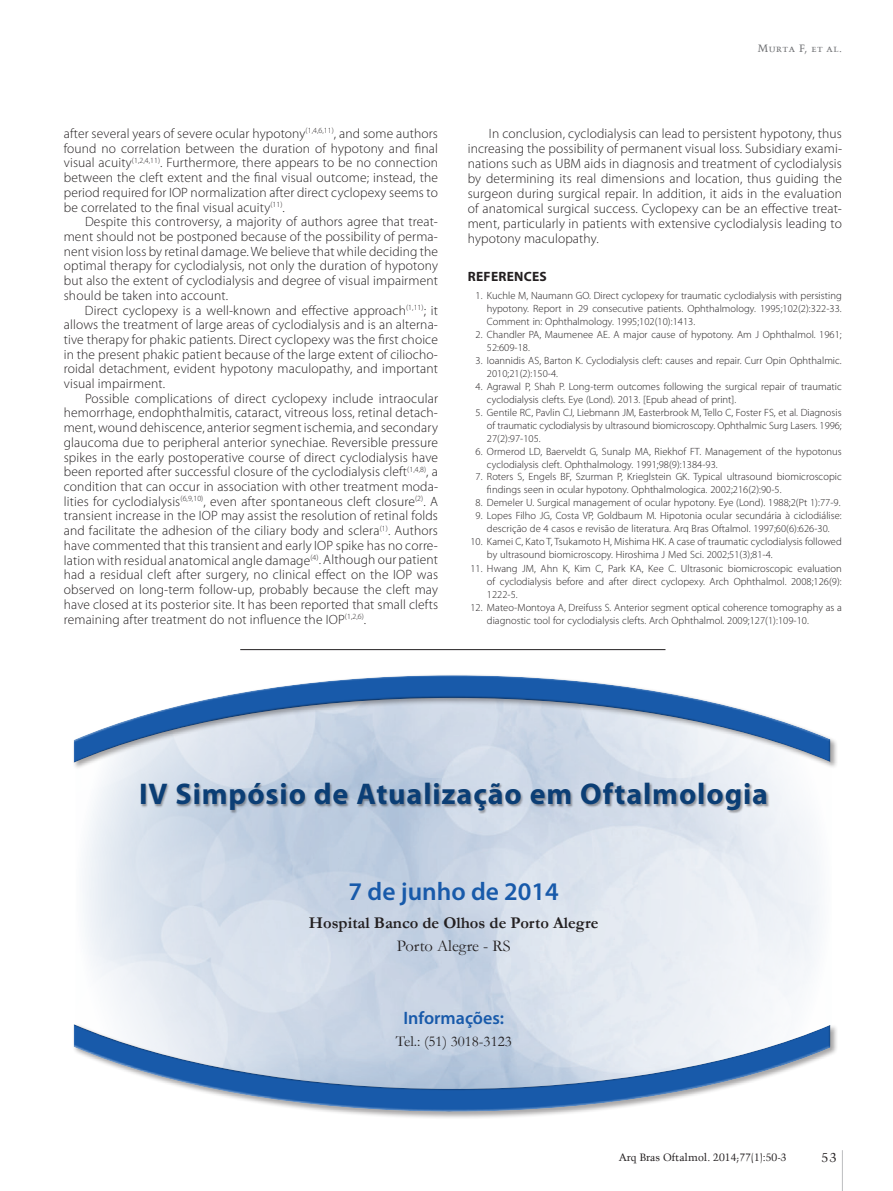
<style>
.page{position:relative;width:893px;height:1191px;background:#fff}
.page>*{position:absolute;margin:0;border:0;box-sizing:border-box;transform-origin:0 0}
.t1{font:700 30px "Myriad Pro";letter-spacing:.03em;color:#0b3e75}
.t2{font:600 25.5px "Myriad Pro";color:#185aaa}
.t3{font:600 18px "Myriad Pro";color:#185aaa}
.t4{font:700 16.5px "Garamond";color:#231f20}
.t5{font:16.5px "Garamond";color:#231f20}
.t6{font:15px "Garamond";color:#231f20}
.t7{font:300 13.5px/14.7px "Myriad Pro";letter-spacing:.01em;color:#231f20;text-align:justify}
.t8{font:700 13.5px "Myriad Pro";letter-spacing:.02em;color:#231f20}
.t9{font:12.75px "Trump Mediaeval LT Std";color:#231f20}
.t10{font:300 10.5px/13px "Myriad Pro";letter-spacing:.005em;color:#231f20}
.t11{font:10.5px "Trump Mediaeval LT Std";color:#231f20}
.t12{font:10.5px "Trump Mediaeval LT Std";letter-spacing:.04em;color:#6c6d70}
</style>
<div class="page">
<hr style="left:842px;top:1150px;width:1px;height:41px;background:#bcbdc0">
<div style="left:72px;top:673px;width:766px;height:96px;background:#231f20;opacity:.4"></div>
<div style="left:73px;top:674px;width:759px;height:89px;background:#fff;opacity:.75"></div>
<div style="left:73px;top:695px;width:759px;height:69px;background:#231f20;opacity:.75"></div>
<div style="left:72px;top:1023px;width:766px;height:96px;background:#231f20;opacity:.4"></div>
<div style="left:73px;top:1023px;width:759px;height:89px;background:#fff;opacity:.75"></div>
<div style="left:73px;top:1022px;width:759px;height:69px;background:#231f20;opacity:.75"></div>
<div style="left:141px;top:782px;width:629px;height:32px;background:#231f20;opacity:.4"></div>
<hr style="left:240px;top:649px;width:425px;height:1px;background:#231f20">
<p class="t7" style="left:64px;top:126px;width:376px">after several years of severe ocular hypotony<sup>(1,4,6,11)</sup>, and some authors found no correlation between the duration of hypotony and final visual acuity<sup>(1,2,4,11)</sup>. Furthermore, there appears to be no connection between the cleft extent and the final visual outcome; instead, the period required for IOP normalization after direct cyclopexy seems to be correlated to the final visual acuity<sup>(11)</sup>.</p>
<p class="t7" style="left:64px;top:215px;width:376px;text-indent:21px">Despite this controversy, a majority of authors agree that treat&shy;ment should not be postponed because of the possibility of perma&shy;nent vision loss by retinal damage. We believe that while deciding the optimal therapy for cyclodialysis, not only the duration of hypotony but also the extent of cyclodialysis and degree of visual impairment should be taken into account.</p>
<p class="t7" style="left:64px;top:303px;width:376px;text-indent:21px">Direct cyclopexy is a well-known and effective approach<sup>(1,11)</sup>; it allows the treatment of large areas of cyclodialysis and is an alterna&shy;tive therapy for phakic patients. Direct cyclopexy was the first choice in the present phakic patient because of the large extent of ciliocho&shy;roidal detachment, evident hypotony maculopathy, and important visual impairment.</p>
<p class="t7" style="left:64px;top:391px;width:376px;text-indent:21px">Possible complications of direct cyclopexy include intraocular hemorrhage, endophthalmitis, cataract, vitreous loss, retinal detach&shy;ment, wound dehiscence, anterior segment ischemia, and secondary glaucoma due to peripheral anterior synechiae. Reversible pressure spikes in the early postoperative course of direct cyclodialysis have been reported after successful closure of the cyclodialysis cleft<sup>(1,4,8)</sup>, a condition that can occur in association with other treatment moda&shy;lities for cyclodialysis<sup>(6,9,10)</sup>, even after spontaneous cleft closure<sup>(2)</sup>. A transient increase in the IOP may assist the resolution of retinal folds and facilitate the adhesion of the ciliary body and sclera<sup>(1)</sup>. Authors have commented that this transient and early IOP spike has no corre&shy;lation with residual anatomical angle damage<sup>(4)</sup>. Although our patient had a residual cleft after surgery, no clinical effect on the IOP was observed on long-term follow-up, probably because the cleft may have closed at its posterior site. It has been reported that small clefts remaining after treatment do not influence the IOP<sup>(1,2,6)</sup>.</p>
<p class="t12" style="left:758px;top:42px;width:86px">Murta F, et al.</p>
<p class="t7" style="left:468px;top:126px;width:376px;text-indent:21px">In conclusion, cyclodialysis can lead to persistent hypotony, thus increasing the possibility of permanent visual loss. Subsidiary exami&shy;nations such as UBM aids in diagnosis and treatment of cyclodialysis by determining its real dimensions and location, thus guiding the surgeon during surgical repair. In addition, it aids in the evaluation of anatomical surgical success. Cyclopexy can be an effective treat&shy;ment, particularly in patients with extensive cyclodialysis leading to hypotony maculopathy.</p>
<p class="t8" style="left:468px;top:268px;width:81px">REFERENCES</p>
<p class="t10" style="left:487px;top:289px;width:356px;text-align:justify;text-indent:-11px">1. Kuchle M, Naumann GO. Direct cyclopexy for traumatic cyclodialysis with persisting hypotony. Report in 29 consecutive patients. Ophthalmology. 1995;102(2):322-33.<br>Comment in: Ophthalmology. 1995;102(10):1413.</p>
<p class="t10" style="left:487px;top:328px;width:356px;text-indent:-11px">2. Chandler PA, Maumenee AE. A major cause of hypotony. Am J Ophthalmol. 1961;<br>52:609-18.</p>
<p class="t10" style="left:487px;top:354px;width:356px;text-indent:-11px">3. Ioannidis AS, Barton K. Cyclodialysis cleft: causes and repair. Curr Opin Ophthalmic.<br>2010;21(2):150-4.</p>
<p class="t10" style="left:487px;top:380px;width:356px;text-indent:-11px">4. Agrawal P, Shah P. Long-term outcomes following the surgical repair of traumatic cyclodialysis clefts. Eye (Lond). 2013. [Epub ahead of print].</p>
<p class="t10" style="left:487px;top:406px;width:356px;text-align:justify;text-indent:-11px">5. Gentile RC, Pavlin CJ, Liebmann JM, Easterbrook M, Tello C, Foster FS, et al. Diagnosis of traumatic cyclodialysis by ultrasound biomicroscopy. Ophthalmic Surg Lasers. 1996; 27(2):97-105.</p>
<p class="t10" style="left:487px;top:445px;width:356px;text-indent:-11px">6. Ormerod LD, Baerveldt G, Sunalp MA, Riekhof FT. Management of the hypotonus cyclodialysis cleft. Ophthalmology. 1991;98(9):1384-93.</p>
<p class="t10" style="left:487px;top:470px;width:356px;text-indent:-11px">7. Roters S, Engels BF, Szurman P, Krieglstein GK. Typical ultrasound biomicroscopic findings seen in ocular hypotony. Ophthalmologica. 2002;216(2):90-5.</p>
<p class="t10" style="left:476px;top:496px;width:366px">8. Demeler U. Surgical management of ocular hypotony. Eye (Lond). 1988;2(Pt 1):77-9.</p>
<p class="t10" style="left:476px;top:509px;width:368px;text-align:center">9. Lopes Filho JG, Costa VP, Goldbaum M. Hipotonia ocular secundária à ciclodiálise: descrição de 4 casos e revisão de literatura. Arq Bras Oftalmol. 1997;60(6):626-30.</p>
<p class="t10" style="left:487px;top:535px;width:356px;text-indent:-16px">10. Kamei C, Kato T, Tsukamoto H, Mishima HK. A case of traumatic cyclodialysis followed by ultrasound biomicroscopy. Hiroshima J Med Sci. 2002;51(3);81-4.</p>
<p class="t10" style="left:487px;top:561px;width:356px;text-align:justify;text-indent:-16px">11. Hwang JM, Ahn K, Kim C, Park KA, Kee C. Ultrasonic biomicroscopic evaluation of cyclodialysis before and after direct cyclopexy. Arch Ophthalmol. 2008;126(9):<br>1222-5.</p>
<p class="t10" style="left:487px;top:601px;width:356px;text-indent:-16px">12. Mateo-Montoya A, Dreifuss S. Anterior segment optical coherence tomography as a diagnostic tool for cyclodialysis clefts. Arch Ophthalmol. 2009;127(1):109-10.</p>
<h1 class="t1" style="left:139px;top:774px;width:630px">IV Simpósio de Atualização em Oftalmologia</h1>
<h2 class="t2" style="left:349px;top:874px;width:212px">7 de junho de 2014</h2>
<p class="t4" style="left:309px;top:911px;width:291px">Hospital Banco de Olhos de Porto Alegre</p>
<p class="t5" style="left:397px;top:935px;width:115px">Porto Alegre - RS</p>
<h3 class="t3" style="left:403px;top:1006px;width:102px">Informações:</h3>
<p class="t6" style="left:396px;top:1031px;width:117px">Tel.: (51) 3018-3123</p>
<p class="t11" style="left:619px;top:1151px;width:170px">Arq Bras Oftalmol. 2014;77(1):50-3</p>
<p class="t9" style="left:821px;top:1149px;width:17px">53</p>
</div>
